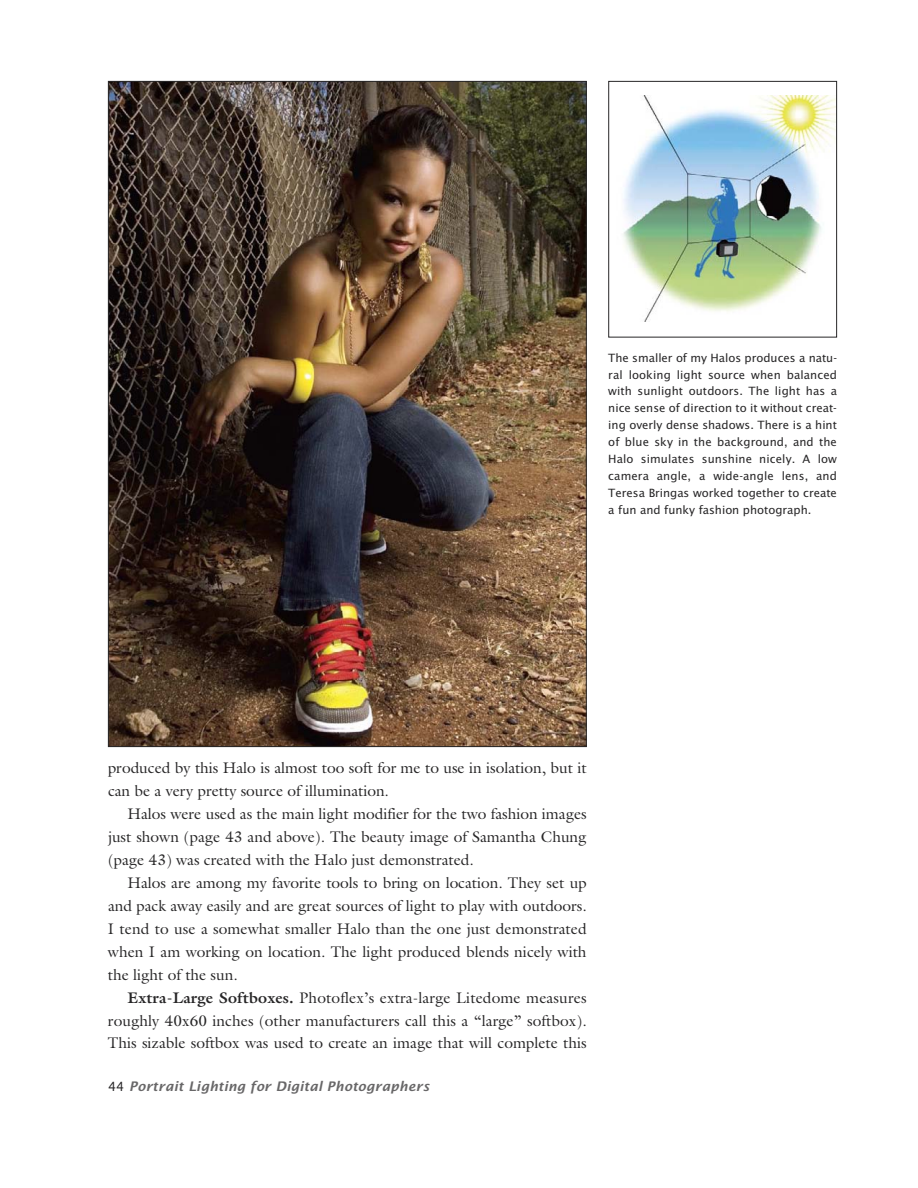
<style>
.page{position:relative;width:918px;height:1188px;background:#fff}
.page>*{position:absolute;margin:0;border:0;box-sizing:border-box;transform-origin:0 0}
.t1{font:15.45px/23px "Galliard";color:#272627;text-align:justify}
.t2{font:italic 600 13.2px "Lucida Sans";letter-spacing:.015em;color:#686768}
.t3{font:11.4px/17px "Lucida Sans";color:#272627;text-align:justify}
.s1{font-weight:700}
.s2{font-weight:400;font-style:normal;font-size:12.75px;color:#272627}
</style>
<div class="page">
<img style="left:110px;top:83px;width:475px;height:662px">
<img style="left:623px;top:95px;width:212px;height:227px">
<div style="left:608px;top:81px;width:229px;height:257px;border:1px solid #272627"></div>
<p class="t3" style="left:608px;top:350px;width:230px">The smaller of my Halos produces a natu&shy;ral looking light source when balanced with sunlight outdoors. The light has a nice sense of direction to it without creat&shy;ing overly dense shadows. There is a hint of blue sky in the background, and the Halo simulates sunshine nicely. A low camera angle, a wide-angle lens, and Teresa Bringas worked together to create a fun and funky fashion photograph.</p>
<p class="t1" style="left:108px;top:756px;width:480px">produced by this Halo is almost too soft for me to use in isolation, but it can be a very pretty source of illumination.</p>
<p class="t1" style="left:108px;top:802px;width:480px;text-indent:19px">Halos were used as the main light modifier for the two fashion images just shown (page 43 and above). The beauty image of Samantha Chung (page 43) was created with the Halo just demonstrated.</p>
<p class="t1" style="left:108px;top:871px;width:480px;text-indent:19px">Halos are among my favorite tools to bring on location. They set up and pack away easily and are great sources of light to play with outdoors.<br>I tend to use a somewhat smaller Halo than the one just demonstrated when I am working on location. The light produced blends nicely with the light of the sun.</p>
<p class="t1" style="left:108px;top:986px;width:480px;text-indent:19px"><span class="s1">Extra-Large Softboxes.</span> Photoflex’s extra-large Litedome measures roughly 40x60 inches (other manufacturers call this a “large” softbox).<br>This sizable softbox was used to create an image that will complete this</p>
<p class="t2" style="left:108px;top:1080px;width:323px"><span class="s2">44</span> Portrait Lighting for Digital Photographers</p>
</div>
